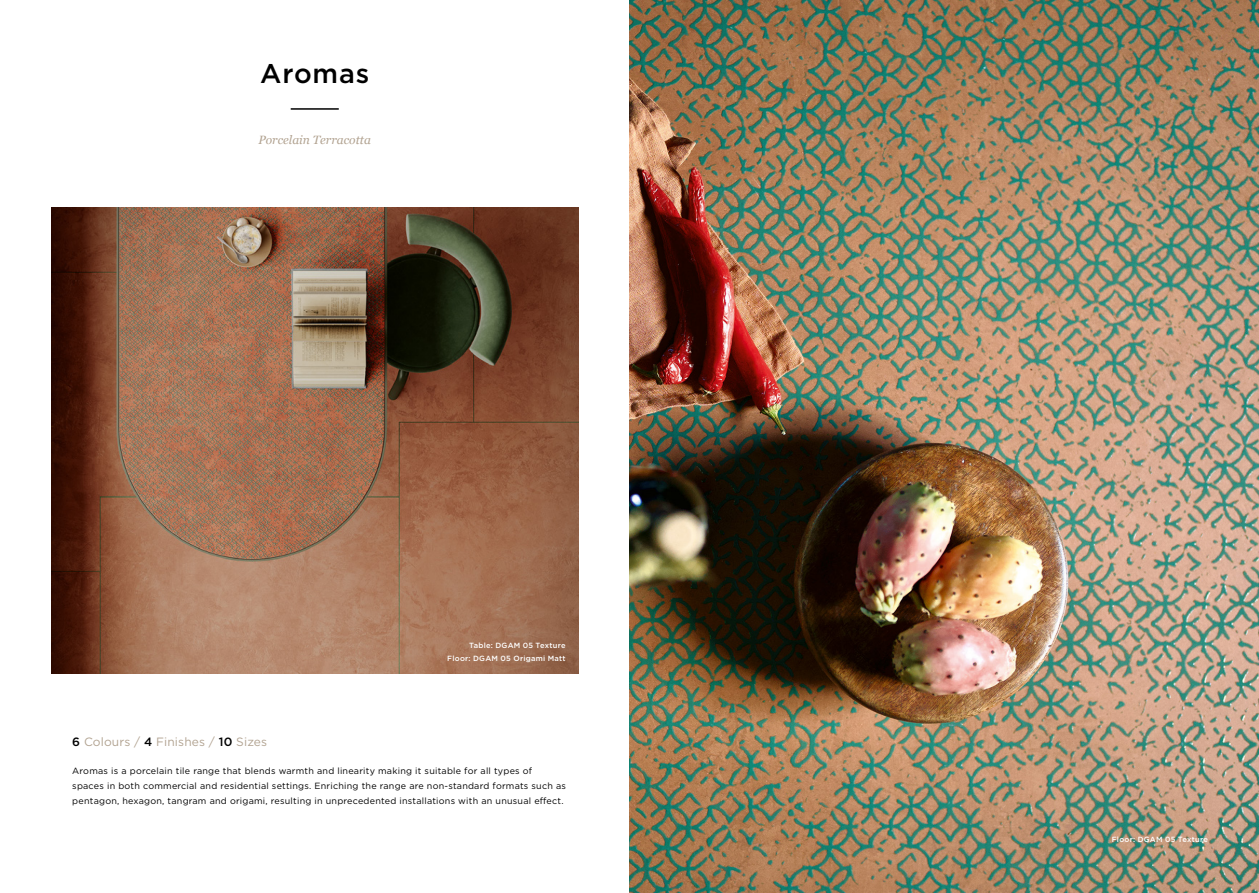
<style>
.page{position:relative;width:1259px;height:893px;background:#fff}
.page>*{position:absolute;margin:0;border:0;box-sizing:border-box;transform-origin:0 0}
.t1{font:500 27px "Gotham";letter-spacing:.03em;color:#000}
.t2{font:12px "Gotham";letter-spacing:.01em;color:#b2a391}
.hero_PF_serif_title{font:italic 12px "Georgia";color:#b2a391}
.hero_PF_serif_title-2{font:9px/15px "Gotham";letter-spacing:.025em;color:#000}
.t3{font:500 7.5px "Gotham";letter-spacing:.035em;color:#fff}
.s1{font-weight:500;color:#000}
</style>
<div class="page">
<hr style="left:291px;top:108px;width:48px;height:2px;background:#000">
<img style="left:629px;top:0;width:630px;height:893px">
<img style="left:51px;top:207px;width:527px;height:467px">
<p class="t1" style="left:260px;top:55px;width:110px">Aromas</p>
<p class="hero_PF_serif_title" style="left:258px;top:132px;width:114px">Porcelain Terracotta</p>
<p class="t3" style="left:469px;top:640px;width:98px">Table: DGAM 05 Texture</p>
<p class="t3" style="left:447px;top:654px;width:120px">Floor: DGAM 05 Origami Matt</p>
<p class="t2" style="left:72px;top:734px;width:196px"><span class="s1">6</span> Colours / <span class="s1">4</span> Finishes / <span class="s1">10</span> Sizes</p>
<p class="hero_PF_serif_title-2" style="left:72px;top:763px;width:495px">Aromas is a porcelain tile range that blends warmth and linearity making it suitable for all types of spaces in both commercial and residential settings. Enriching the range are non-standard formats such as pentagon, hexagon, tangram and origami, resulting in unprecedented installations with an unusual effect.</p>
<p class="t3" style="left:1111px;top:834px;width:98px">Floor: DGAM 05 Texture</p>
</div>
